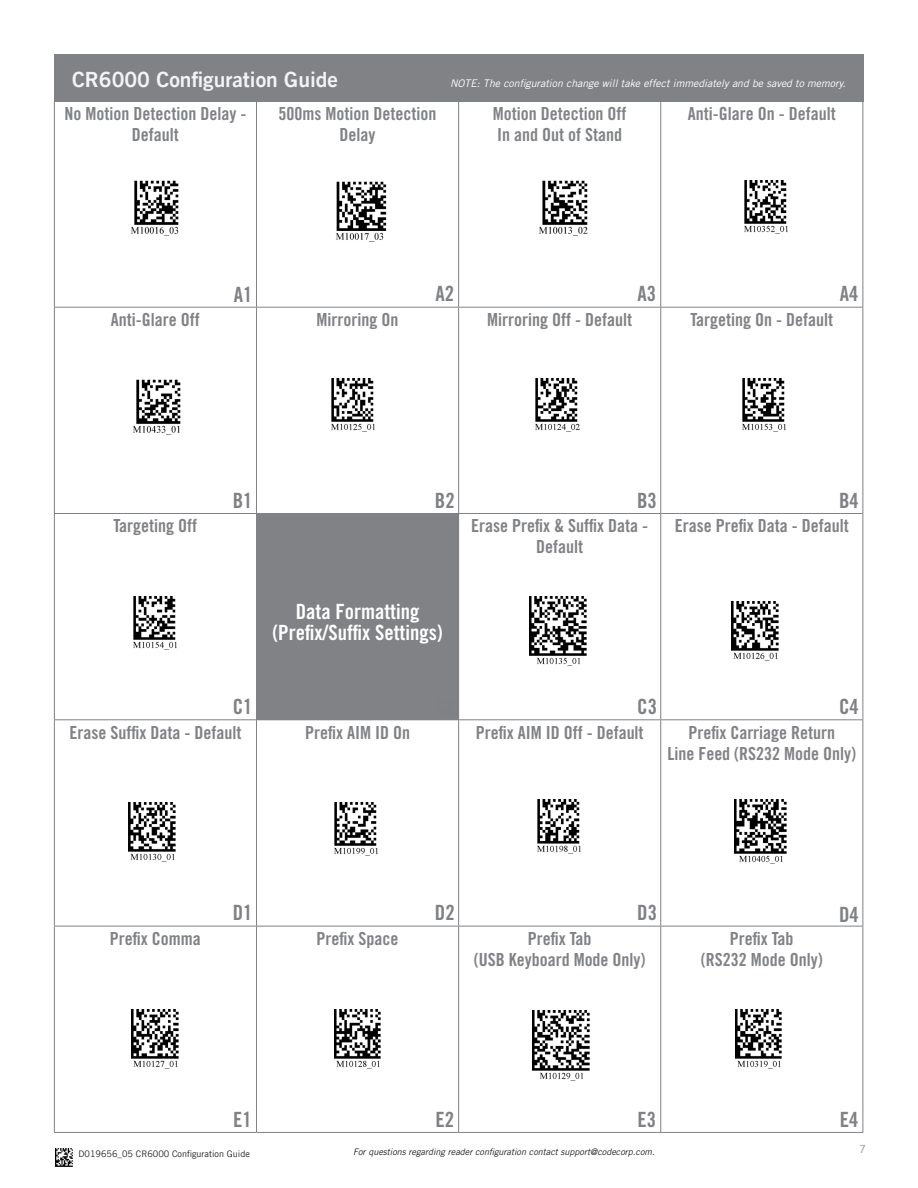
<style>
.page{position:relative;width:918px;height:1188px;background:#fff}
.page>*{position:absolute;margin:0;border:0;box-sizing:border-box;transform-origin:0 0}
.t1{font:21px "Trade Gothic LT Pro Bd Cn 20";color:#7f8184}
.t2{font:21px "Trade Gothic LT Pro Bd Cn 20";color:#fff}
.t3{font:21px "Trade Gothic LT Bold Two";color:#f2f3f4}
.t4{font:18px/21px "Trade Gothic LT Pro Bd Cn 20";color:#808285;text-align:center}
.t5{font:11.25px "Trade Gothic LT";color:#939598}
.t6{font:italic 10.5px "Trade Gothic LT";color:#fff}
.t7{font:italic 9px "Trade Gothic LT";color:#231f20}
.t8{font:9px "Trade Gothic LT";color:#231f20}
</style>
<div class="page">
<img style="left:56px;top:1148px;width:17px;height:18px">
<div style="left:54px;top:54px;width:809px;height:48px;background:#808285"></div>
<div style="left:256px;top:513px;width:203px;height:207px;background:#808285"></div>
<hr style="left:54px;top:101px;width:1px;height:206px;background:#808285">
<hr style="left:256px;top:101px;width:1px;height:206px;background:#808285">
<hr style="left:54px;top:307px;width:203px;height:1px;background:#808285">
<hr style="left:458px;top:101px;width:1px;height:206px;background:#808285">
<hr style="left:660px;top:101px;width:1px;height:206px;background:#808285">
<hr style="left:862px;top:101px;width:1px;height:206px;background:#808285">
<hr style="left:54px;top:308px;width:1px;height:205px;background:#808285">
<hr style="left:257px;top:307px;width:202px;height:1px;background:#808285">
<hr style="left:256px;top:308px;width:1px;height:205px;background:#808285">
<hr style="left:459px;top:307px;width:202px;height:1px;background:#808285">
<hr style="left:458px;top:308px;width:1px;height:205px;background:#808285">
<hr style="left:661px;top:307px;width:202px;height:1px;background:#808285">
<hr style="left:660px;top:308px;width:1px;height:205px;background:#808285">
<hr style="left:862px;top:308px;width:1px;height:205px;background:#808285">
<hr style="left:54px;top:513px;width:202px;height:1px;background:#808285">
<hr style="left:54px;top:514px;width:1px;height:205px;background:#808285">
<hr style="left:459px;top:513px;width:202px;height:1px;background:#808285">
<hr style="left:661px;top:513px;width:202px;height:1px;background:#808285">
<hr style="left:660px;top:514px;width:1px;height:205px;background:#808285">
<hr style="left:862px;top:514px;width:1px;height:205px;background:#808285">
<hr style="left:54px;top:719px;width:202px;height:1px;background:#808285">
<hr style="left:54px;top:720px;width:1px;height:206px;background:#808285">
<hr style="left:256px;top:720px;width:1px;height:206px;background:#808285">
<hr style="left:459px;top:719px;width:202px;height:1px;background:#808285">
<hr style="left:458px;top:720px;width:1px;height:206px;background:#808285">
<hr style="left:661px;top:719px;width:202px;height:1px;background:#808285">
<hr style="left:660px;top:720px;width:1px;height:206px;background:#808285">
<hr style="left:862px;top:720px;width:1px;height:206px;background:#808285">
<hr style="left:54px;top:926px;width:202px;height:1px;background:#808285">
<hr style="left:54px;top:926px;width:1px;height:206px;background:#808285">
<hr style="left:256px;top:926px;width:203px;height:1px;background:#808285">
<hr style="left:256px;top:926px;width:1px;height:206px;background:#808285">
<hr style="left:459px;top:926px;width:202px;height:1px;background:#808285">
<hr style="left:458px;top:926px;width:1px;height:206px;background:#808285">
<hr style="left:661px;top:926px;width:202px;height:1px;background:#808285">
<hr style="left:660px;top:926px;width:1px;height:206px;background:#808285">
<hr style="left:862px;top:926px;width:1px;height:206px;background:#808285">
<hr style="left:54px;top:1132px;width:202px;height:1px;background:#808285">
<hr style="left:256px;top:1132px;width:203px;height:1px;background:#808285">
<hr style="left:459px;top:1132px;width:202px;height:1px;background:#808285">
<hr style="left:661px;top:1132px;width:202px;height:1px;background:#808285">
<img style="left:536px;top:379px;width:44px;height:53px">
<img style="left:331px;top:379px;width:44px;height:53px">
<img style="left:743px;top:379px;width:43px;height:53px">
<img style="left:133px;top:596px;width:44px;height:54px">
<img style="left:529px;top:596px;width:58px;height:70px">
<img style="left:732px;top:602px;width:47px;height:59px">
<img style="left:129px;top:802px;width:47px;height:59px">
<img style="left:538px;top:800px;width:43px;height:53px">
<img style="left:334px;top:802px;width:44px;height:54px">
<img style="left:734px;top:800px;width:53px;height:64px">
<img style="left:132px;top:1010px;width:47px;height:59px">
<img style="left:334px;top:1010px;width:47px;height:59px">
<img style="left:735px;top:1010px;width:47px;height:59px">
<img style="left:533px;top:1011px;width:57px;height:70px">
<img style="left:539px;top:180px;width:49px;height:56px">
<img style="left:131px;top:180px;width:48px;height:56px">
<img style="left:336px;top:181px;width:51px;height:61px">
<img style="left:133px;top:379px;width:48px;height:56px">
<img style="left:744px;top:180px;width:44px;height:54px">
<p class="t3" style="left:72px;top:67px;width:268px">CR6000 Configuration Guide</p>
<p class="t6" style="left:450px;top:77px;width:397px">NOTE: The configuration change will take effect immediately and be saved to memory.</p>
<p class="t4" style="left:64px;top:103px;width:183px">No Motion Detection Delay -</p>
<p class="t4" style="left:132px;top:124px;width:48px">Default</p>
<p class="t4" style="left:279px;top:103px;width:159px">500ms Motion Detection<br>Delay</p>
<p class="t4" style="left:493px;top:103px;width:135px">Motion Detection Off</p>
<p class="t4" style="left:688px;top:103px;width:149px">Anti-Glare On - Default</p>
<p class="t4" style="left:497px;top:124px;width:126px">In and Out of Stand</p>
<p class="t1" style="left:234px;top:281px;width:20px">A1</p>
<p class="t1" style="left:435px;top:281px;width:20px">A2</p>
<p class="t1" style="left:638px;top:281px;width:20px">A3</p>
<p class="t1" style="left:840px;top:281px;width:20px">A4</p>
<p class="t4" style="left:111px;top:309px;width:90px">Anti-Glare Off</p>
<p class="t4" style="left:317px;top:309px;width:83px">Mirroring On</p>
<p class="t4" style="left:487px;top:309px;width:146px">Mirroring Off - Default</p>
<p class="t4" style="left:691px;top:309px;width:144px">Targeting On - Default</p>
<p class="t4" style="left:114px;top:515px;width:85px">Targeting Off</p>
<p class="t1" style="left:233px;top:488px;width:21px">B1</p>
<p class="t1" style="left:435px;top:488px;width:21px">B2</p>
<p class="t1" style="left:637px;top:488px;width:21px">B3</p>
<p class="t1" style="left:839px;top:488px;width:21px">B4</p>
<p class="t2" style="left:296px;top:598px;width:125px">Data Formatting</p>
<p class="t2" style="left:272px;top:619px;width:172px">(Prefix/Suffix Settings)</p>
<p class="t4" style="left:471px;top:515px;width:178px">Erase Prefix &amp; Suffix Data -</p>
<p class="t4" style="left:536px;top:536px;width:48px">Default</p>
<p class="t4" style="left:675px;top:515px;width:175px">Erase Prefix Data - Default</p>
<p class="t1" style="left:233px;top:694px;width:21px">C1</p>
<p class="t1" style="left:637px;top:694px;width:21px">C3</p>
<p class="t1" style="left:839px;top:694px;width:21px">C4</p>
<p class="t4" style="left:69px;top:722px;width:173px">Erase Suffix Data - Default</p>
<p class="t4" style="left:305px;top:722px;width:106px">Prefix AIM ID On</p>
<p class="t4" style="left:476px;top:722px;width:169px">Prefix AIM ID Off - Default</p>
<p class="t4" style="left:688px;top:722px;width:148px">Prefix Carriage Return</p>
<p class="t4" style="left:667px;top:743px;width:190px">Line Feed (RS232 Mode Only)</p>
<p class="t1" style="left:233px;top:900px;width:21px">D1</p>
<p class="t1" style="left:435px;top:900px;width:21px">D2</p>
<p class="t1" style="left:637px;top:900px;width:21px">D3</p>
<p class="t1" style="left:839px;top:901px;width:21px">D4</p>
<p class="t4" style="left:110px;top:928px;width:92px">Prefix Comma</p>
<p class="t4" style="left:317px;top:928px;width:83px">Prefix Space</p>
<p class="t4" style="left:528px;top:928px;width:65px">Prefix Tab</p>
<p class="t4" style="left:474px;top:949px;width:173px">(USB Keyboard Mode Only)</p>
<p class="t4" style="left:730px;top:928px;width:65px">Prefix Tab</p>
<p class="t4" style="left:701px;top:949px;width:123px">(RS232 Mode Only)</p>
<p class="t1" style="left:233px;top:1106px;width:20px">E1</p>
<p class="t1" style="left:435px;top:1106px;width:20px">E2</p>
<p class="t1" style="left:637px;top:1106px;width:20px">E3</p>
<p class="t1" style="left:840px;top:1106px;width:20px">E4</p>
<p class="t8" style="left:79px;top:1148px;width:173px">D019656_05 CR6000 Configuration Guide</p>
<p class="t7" style="left:353px;top:1146px;width:303px">For questions regarding reader configuration contact support@codecorp.com.</p>
<p class="t5" style="left:859px;top:1142px;width:8px">7</p>
</div>
